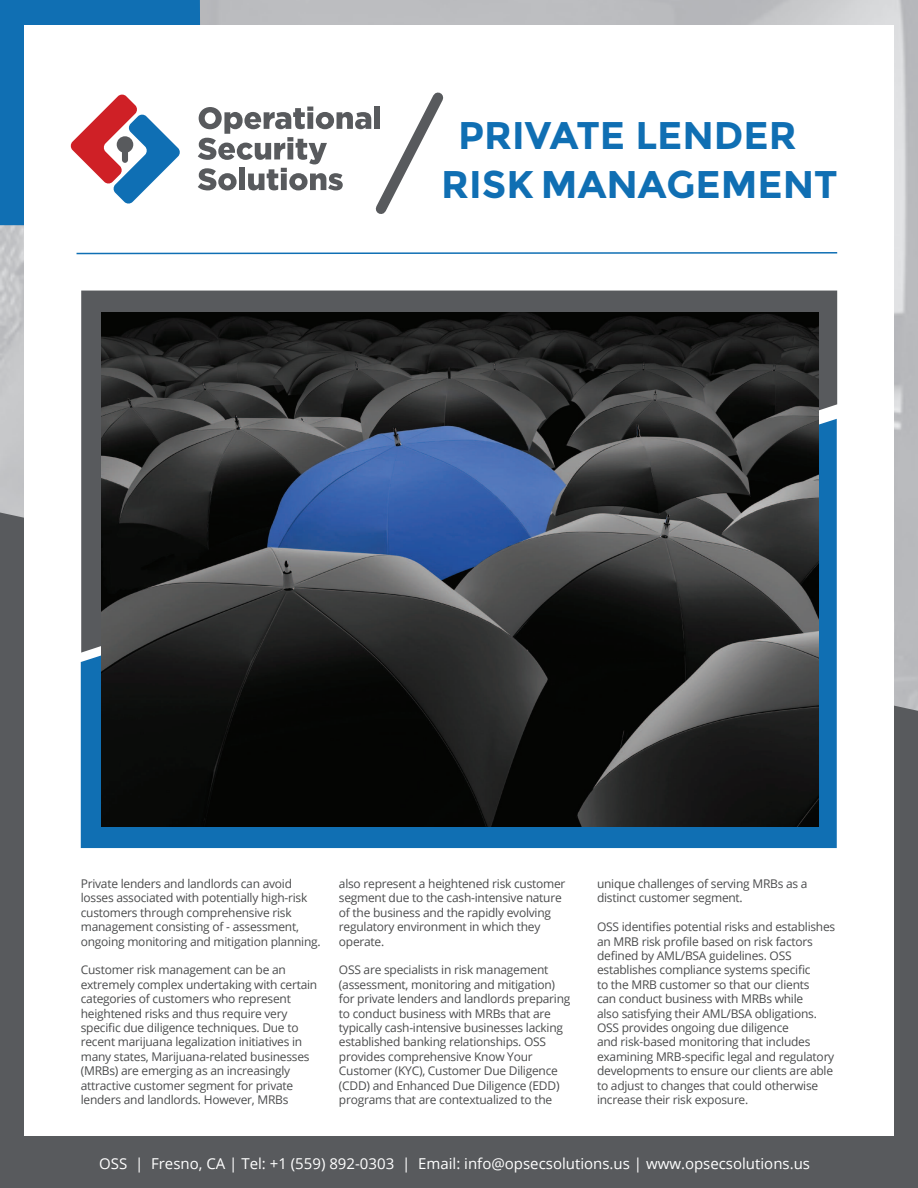
<style>
.page{position:relative;width:918px;height:1188px;background:#fff}
.page>*{position:absolute;margin:0;border:0;box-sizing:border-box;transform-origin:0 0}
.t1{font:700 38.55px/49.2px "Montserrat";color:#106fb3}
.t2{font:15px "Open Sans";color:#fff}
.t3{font:12px/14.4px "Open Sans";letter-spacing:-.02em;color:#4b4c4d}
</style>
<div class="page">
<img style="left:0;top:0;width:918px;height:513px">
<div style="left:0;top:513px;width:918px;height:675px;background:#585a5d"></div>
<div style="left:0;top:0;width:200px;height:225px;background:#106fb3"></div>
<div style="left:25px;top:25px;width:869px;height:1111px;background:#fff"></div>
<svg style="left:76px;top:252px;width:762px;height:3px"></svg>
<svg style="left:198px;top:92px;width:246px;height:122px"></svg>
<svg style="left:70px;top:94px;width:110px;height:110px"></svg>
<div style="left:81px;top:653px;width:756px;height:195px;background:#106fb3"></div>
<svg style="left:81px;top:291px;width:756px;height:362px;background:#4e5d68"></svg>
<img style="left:102px;top:313px;width:717px;height:514px">
<h1 class="t1" style="left:441px;top:111px;width:398px;text-indent:17px">PRIVATE LENDER<br>RISK MANAGEMENT</h1>
<p class="t3" style="left:81px;top:878px;width:241px">Private lenders and landlords can avoid losses associated with potentially high-risk customers through comprehensive risk management consisting of - assessment, ongoing monitoring and mitigation planning.</p>
<p class="t3" style="left:81px;top:964px;width:238px">Customer risk management can be an extremely complex undertaking with certain categories of customers who represent heightened risks and thus require very specific due diligence techniques. Due to recent marijuana legalization initiatives in many states, Marijuana-related businesses (MRBs) are emerging as an increasingly attractive customer segment for private lenders and landlords. However, MRBs</p>
<p class="t3" style="left:339px;top:878px;width:228px">also represent a heightened risk customer segment due to the cash-intensive nature of the business and the rapidly evolving regulatory environment in which they operate.</p>
<p class="t3" style="left:339px;top:964px;width:233px">OSS are specialists in risk management (assessment, monitoring and mitigation) for private lenders and landlords preparing to conduct business with MRBs that are typically cash-intensive businesses lacking established banking relationships. OSS provides comprehensive Know Your Customer (KYC), Customer Due Diligence (CDD) and Enhanced Due Diligence (EDD) programs that are contextualized to the</p>
<p class="t3" style="left:597px;top:878px;width:212px">unique challenges of serving MRBs as a distinct customer segment.</p>
<p class="t3" style="left:597px;top:919px;width:240px">OSS identifies potential risks and establishes an MRB risk profile based on risk factors defined by AML/BSA guidelines. OSS establishes compliance systems specific<br>to the MRB customer so that our clients<br>can conduct business with MRBs while<br>also satisfying their AML/BSA obligations.<br>OSS provides ongoing due diligence<br>and risk-based monitoring that includes examining MRB-specific legal and regulatory developments to ensure our clients are able to adjust to changes that could otherwise increase their risk exposure.</p>
<p class="t2" style="left:99px;top:1157px;width:712px">OSS | Fresno, CA | Tel: +1 (559) 892-0303 | Email: info@opsecsolutions.us | www.opsecsolutions.us</p>
</div>
